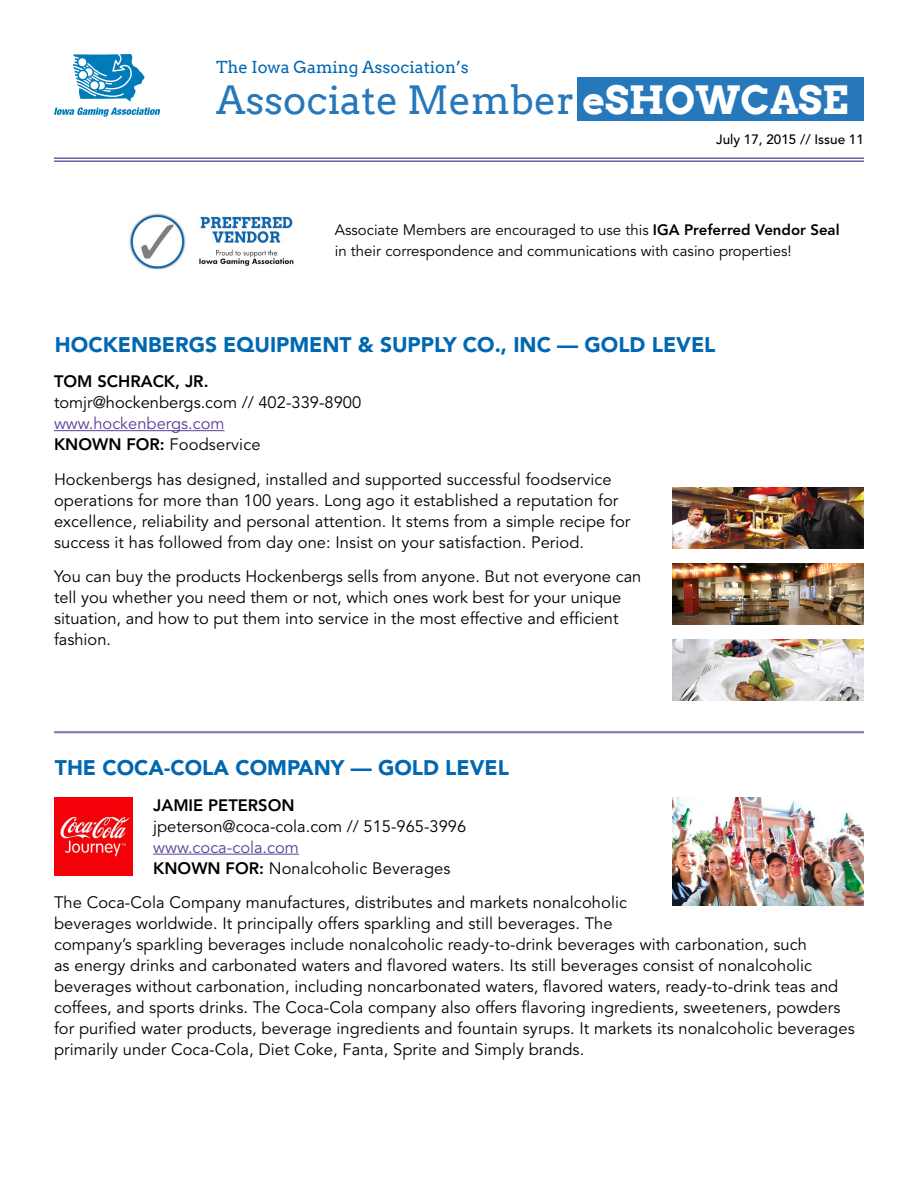
<style>
.page{position:relative;width:918px;height:1188px;background:#fff}
.page>*{position:absolute;margin:0;border:0;box-sizing:border-box;transform-origin:0 0}
.t1{font:39px "Arvo";color:#2778bb}
.t2{font:900 21px "Avenir";color:#0067b1}
.t3{font:16.5px/21px "Avenir";letter-spacing:.005em;color:#000}
.t4{font:16.5px/21px "Avenir";color:#5a3f99}
.t5{font:800 16.5px "Avenir";color:#000}
.t6{font:16.5px "Arvo";color:#0067b1}
.t7{font:15px/21px "Avenir";color:#000}
.t8{font:500 13.5px "Avenir";color:#000}
.s1{font-weight:700;color:#fff}
.s2{font-weight:800}
.s3{font-weight:800;color:#000}
.s4{color:#000}
.s5{color:#5a3f99}
</style>
<div class="page">
<div style="left:578px;top:78px;width:286px;height:43px;background:#2778bb"></div>
<svg style="left:54px;top:54px;width:106px;height:63px"></svg>
<hr style="left:54px;top:157px;width:810px;height:2px;background:#715ba7">
<hr style="left:54px;top:160px;width:810px;height:2px;background:#715ba7">
<hr style="left:54px;top:430px;width:171px;height:1px;background:#5a3f99">
<img style="left:129px;top:213px;width:165px;height:56px">
<hr style="left:54px;top:732px;width:810px;height:1px;background:#715ba7">
<hr style="left:54px;top:733px;width:810px;height:1px;background:#715ba7">
<hr style="left:153px;top:854px;width:146px;height:1px;background:#5a3f99">
<img style="left:55px;top:798px;width:78px;height:78px">
<img style="left:672px;top:798px;width:192px;height:107px">
<img style="left:672px;top:487px;width:192px;height:61px">
<img style="left:672px;top:563px;width:192px;height:62px">
<img style="left:672px;top:640px;width:192px;height:61px">
<p class="t6" style="left:216px;top:57px;width:254px">The Iowa Gaming Association’s</p>
<h1 class="t1" style="left:216px;top:77px;width:634px">Associate Member <span class="s1">ESHOWCASE</span></h1>
<p class="t8" style="left:716px;top:132px;width:149px">July 17, 2015 // Issue 11</p>
<p class="t7" style="left:335px;top:220px;width:506px">Associate Members are encouraged to use this <span class="s2">IGA PREFERRED VENDOR SEAL </span>in their correspondence and communications with casino properties!</p>
<p class="t2" style="left:55px;top:332px;width:662px">HOCKENBERGS EQUIPMENT &amp; SUPPLY CO., INC — GOLD LEVEL</p>
<p class="t5" style="left:54px;top:372px;width:156px">TOM SCHRACK, JR.</p>
<p class="t3" style="left:54px;top:392px;width:309px">tomjr@hockenbergs.com // 402-339-8900</p>
<p class="t4" style="left:54px;top:413px;width:208px">www.hockenbergs.com<br><span class="s3">KNOWN FOR:</span> <span class="s4">Foodservice</span></p>
<p class="t3" style="left:54px;top:469px;width:578px">Hockenbergs has designed, installed and supported successful foodservice operations for more than 100 years. Long ago it established a reputation for excellence, reliability and personal attention. It stems from a simple recipe for success it has followed from day one: Insist on your satisfaction. Period.</p>
<p class="t3" style="left:54px;top:566px;width:589px">You can buy the products Hockenbergs sells from anyone. But not everyone can tell you whether you need them or not, which ones work best for your unique situation, and how to put them into service in the most effective and efficient fashion.</p>
<p class="t2" style="left:55px;top:755px;width:456px">TH E COCA-COLA COMPANY — GOLD LEVEL</p>
<p class="t5" style="left:153px;top:795px;width:143px">JAMIE PETERSON</p>
<p class="t3" style="left:153px;top:816px;width:315px">jpeterson@coca-cola.com // 515-965-3996</p>
<p class="t3" style="left:153px;top:837px;width:299px"><span class="s5">www.coca-cola.com<br></span><span class="s2">KNOWN FOR:</span> Nonalcoholic Beverages</p>
<p class="t3" style="left:54px;top:892px;width:802px">The Coca-Cola Company manufactures, distributes and markets nonalcoholic<br>beverages worldwide. It principally offers sparkling and still beverages. The<br>company’s sparkling beverages include nonalcoholic ready-to-drink beverages with carbonation, such<br>as energy drinks and carbonated waters and flavored waters. Its still beverages consist of nonalcoholic beverages without carbonation, including noncarbonated waters, flavored waters, ready-to-drink teas and coffees, and sports drinks. The Coca-Cola company also offers flavoring ingredients, sweeteners, powders for purified water products, beverage ingredients and fountain syrups. It markets its nonalcoholic beverages primarily under Coca-Cola, Diet Coke, Fanta, Sprite and Simply brands.</p>
</div>
